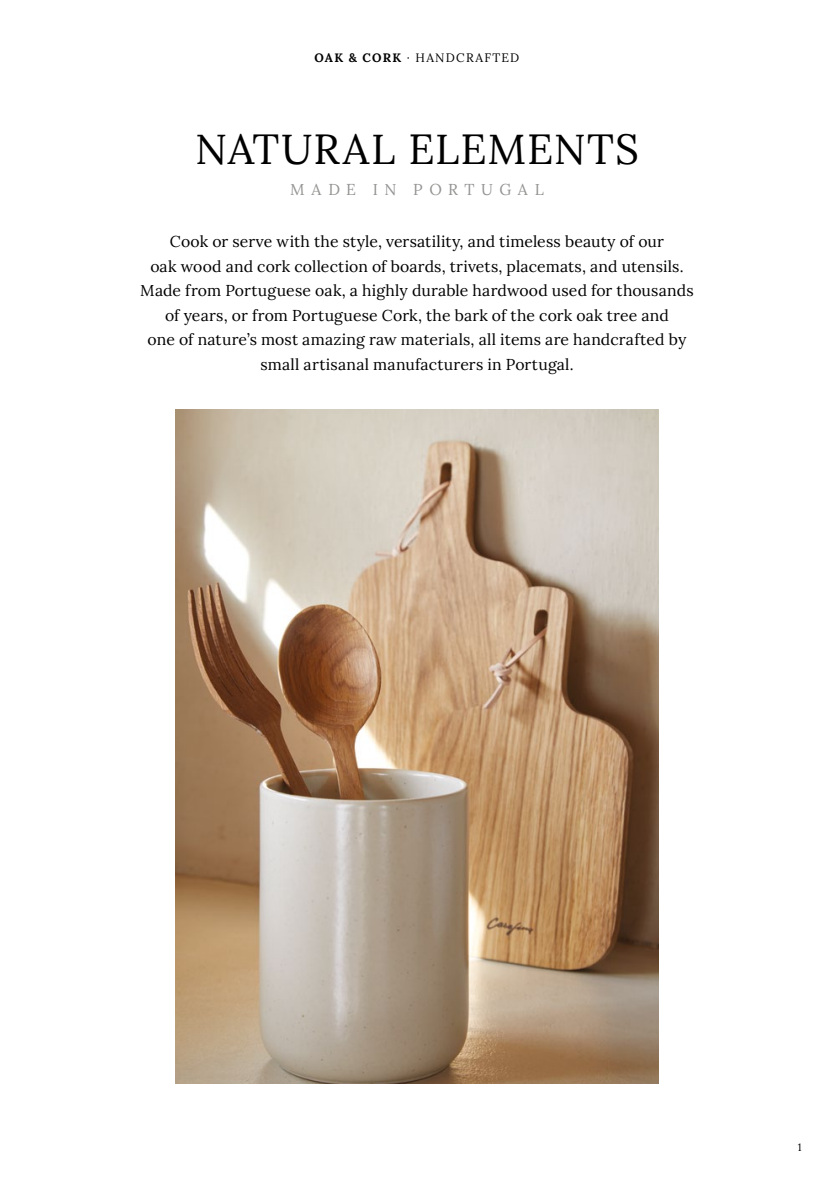
<style>
.page{position:relative;width:834px;height:1191px;background:#fff}
.page>*{position:absolute;margin:0;border:0;box-sizing:border-box;transform-origin:0 0}
.t1{font:42px "Lora";letter-spacing:.025em;color:#000}
.t2{font:15.75px/24.5px "Lora";letter-spacing:.01em;color:#000;text-align:center}
.t3{font:15.75px "Lora";letter-spacing:.415em;color:#959493}
.t4{font:12.25px "Lora";letter-spacing:.1em;color:#000}
.t5{font:10.5px "Lora";color:#000}
.s1{font-weight:700}
</style>
<div class="page">
<img style="left:175px;top:409px;width:483px;height:674px">
<p class="t4" style="left:314px;top:48px;width:206px"><span class="s1">OAK &amp; CORK</span> · HANDCRAFTED</p>
<h1 class="t1" style="left:195px;top:117px;width:445px">NATURAL ELEMENTS</h1>
<p class="t3" style="left:290px;top:178px;width:255px">MADE IN PORTUGAL</p>
<p class="t2" style="left:140px;top:228px;width:555px">Cook or serve with the style, versatility, and timeless beauty of our<br>oak wood and cork collection of boards, trivets, placemats, and utensils.<br>Made from Portuguese oak, a highly durable hardwood used for thousands of years, or from Portuguese Cork, the bark of the cork oak tree and<br>one of nature’s most amazing raw materials, all items are handcrafted by small artisanal manufacturers in Portugal.</p>
<p class="t5" style="left:797px;top:1139px;width:5px">1</p>
</div>
